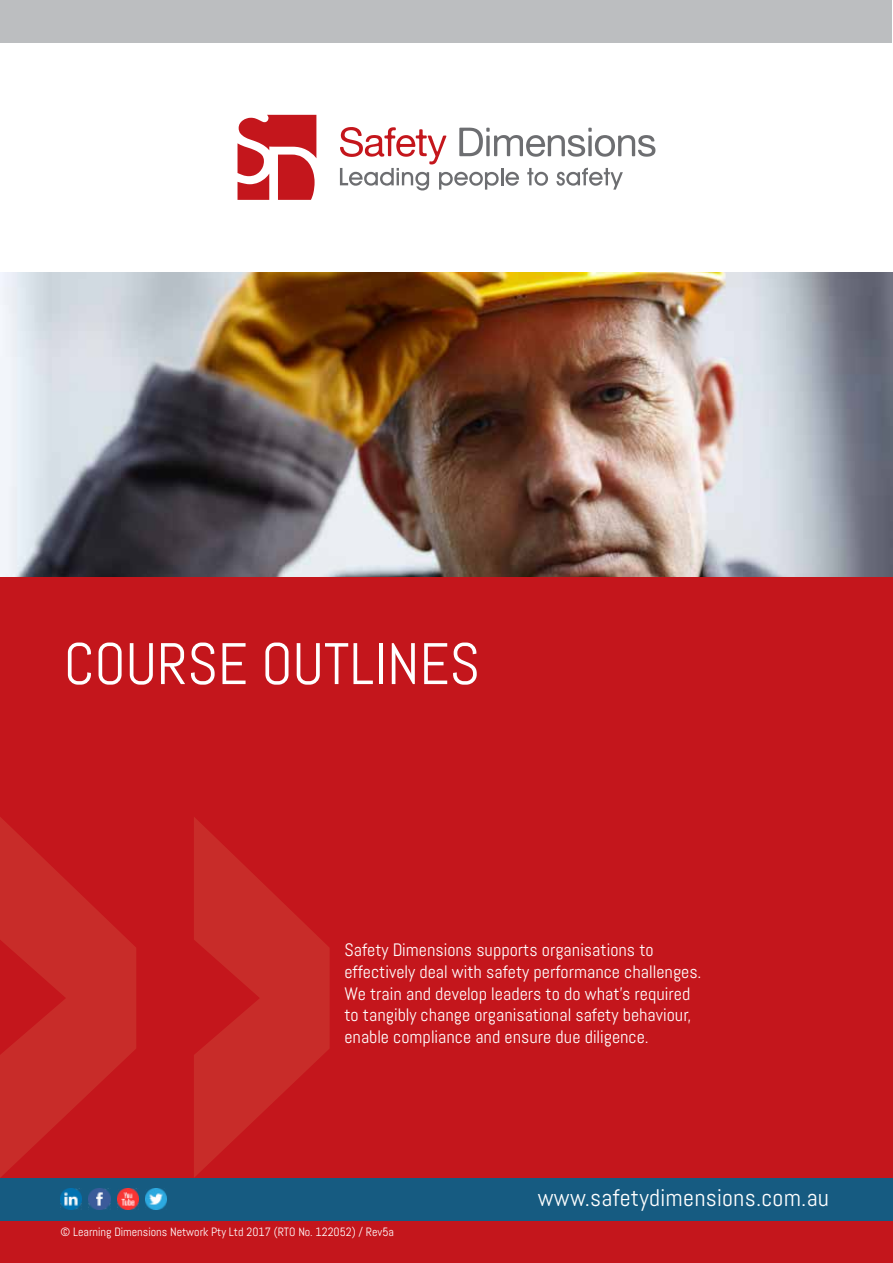
<style>
.page{position:relative;width:893px;height:1263px;background:#fff}
.page>*{position:absolute;margin:0;border:0;box-sizing:border-box;transform-origin:0 0}
.t1{font:58.5px "Abel Pro";color:#fff}
.t2{font:24px "Abel Pro";letter-spacing:.01em;color:#fff}
.t3{font:18px/21.6px "Abel Pro";color:#fff}
.t4{font:12px "Abel Pro";color:#fff}
</style>
<div class="page">
<svg style="left:340px;top:127px;width:315px;height:63px"></svg>
<svg style="left:238px;top:115px;width:78px;height:85px"></svg>
<div style="left:0;top:576px;width:893px;height:687px;background:#c4161c"></div>
<div style="left:0;top:0;width:892px;height:43px;background:#bcbec0"></div>
<hr style="left:0;top:0;width:1px;height:43px;background:#c4161c">
<svg style="left:0;top:817px;width:330px;height:361px"></svg>
<div style="left:0;top:1178px;width:893px;height:42px;background:#165b81"></div>
<img style="left:60px;top:1188px;width:22px;height:22px">
<img style="left:89px;top:1188px;width:21px;height:22px">
<img style="left:117px;top:1188px;width:21px;height:22px">
<img style="left:145px;top:1188px;width:22px;height:22px">
<img style="left:0;top:272px;width:893px;height:304px">
<h1 class="t1" style="left:64px;top:627px;width:418px">COURSE OUTLINES</h1>
<p class="t3" style="left:344px;top:939px;width:359px">Safety Dimensions supports organisations to effectively deal with safety performance challenges.<br>We train and develop leaders to do what’s required to tangibly change organisational safety behaviour, enable compliance and ensure due diligence.</p>
<p class="t4" style="left:60px;top:1224px;width:335px">© Learning Dimensions Network Pty Ltd 2017 (RTO No. 122052) / Rev5a</p>
<h2 class="t2" style="left:538px;top:1183px;width:293px">www.safetydimensions.com.au</h2>
</div>
